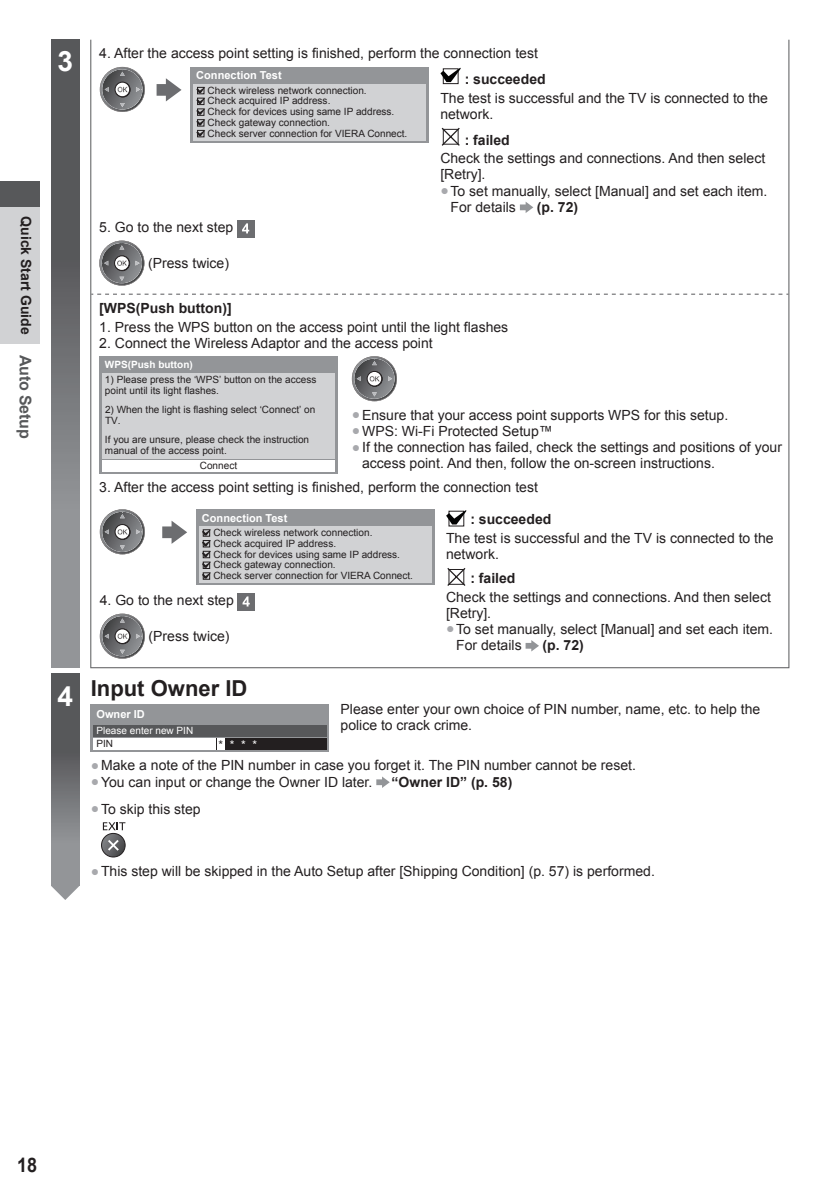
<style>
.page{position:relative;width:840px;height:1191px;background:#fff}
.page>*{position:absolute;margin:0;border:0;box-sizing:border-box;transform-origin:0 0}
.t1{font:700 28px "Arial";color:#fff}
.t2{font:700 22px "Arial";color:#231f20}
.t3{font:700 20px "Arial";color:#231f20;scale:.9 1}
.t4{font:700 16px "Arial";letter-spacing:-.01em;color:#57585a}
.t5{font:14px/16px "Arial";color:#231f20}
.t6{font:700 14px "Arial";color:#231f20}
.t7{font:12px "Arial";color:#fff}
.t8{font:700 11px "Arial";color:#fff}
.t9{font:10px/10.8px "Arial";color:#231f20}
.t10{font:10px "Arial";color:#fff}
.t11{font:700 10px "Arial";color:#fff}
.s1{color:#a8a9ad}
.s2{font-size:28px;color:#fff}
.s3{color:#231f20}
</style>
<div class="page">
<div style="left:0;top:181px;width:40px;height:25px;background:#57585a"></div>
<div style="left:0;top:207px;width:40px;height:136px;background:#d1d2d4"></div>
<svg style="left:51px;top:40px;width:28px;height:627px;background:#727376"></svg>
<svg style="left:90px;top:40px;width:1px;height:18px"></svg>
<hr style="left:90px;top:58px;width:1px;height:154px;background:#57585a">
<svg style="left:90px;top:212px;width:1px;height:20px"></svg>
<hr style="left:90px;top:232px;width:1px;height:62px;background:#57585a">
<hr style="left:90px;top:313px;width:1px;height:35px;background:#57585a">
<svg style="left:90px;top:473px;width:1px;height:19px"></svg>
<hr style="left:90px;top:492px;width:1px;height:175px;background:#57585a">
<svg style="left:788px;top:40px;width:1px;height:18px"></svg>
<hr style="left:788px;top:58px;width:1px;height:154px;background:#57585a">
<svg style="left:788px;top:212px;width:1px;height:20px"></svg>
<hr style="left:788px;top:232px;width:1px;height:62px;background:#57585a">
<hr style="left:90px;top:348px;width:1px;height:53px;background:#57585a">
<hr style="left:90px;top:401px;width:1px;height:72px;background:#57585a">
<hr style="left:788px;top:313px;width:1px;height:35px;background:#57585a">
<hr style="left:788px;top:348px;width:1px;height:53px;background:#57585a">
<hr style="left:788px;top:401px;width:1px;height:72px;background:#57585a">
<svg style="left:788px;top:473px;width:1px;height:19px"></svg>
<hr style="left:788px;top:492px;width:1px;height:175px;background:#57585a">
<hr style="left:90px;top:667px;width:261px;height:1px;background:#57585a">
<hr style="left:351px;top:667px;width:438px;height:1px;background:#57585a">
<svg style="left:90px;top:294px;width:699px;height:19px"></svg>
<svg style="left:100px;top:67px;width:45px;height:45px"></svg>
<svg style="left:156px;top:78px;width:25px;height:23px"></svg>
<div style="left:190px;top:67px;width:239px;height:75px;background:#939598"></div>
<div style="left:193px;top:84px;width:233px;height:57px;background:#d1d2d4"></div>
<div style="left:197px;top:130px;width:7px;height:7px;border:1px solid #231f20"></div>
<svg style="left:196px;top:87px;width:9px;height:49px"></svg>
<div style="left:442px;top:68px;width:16px;height:16px;border:1px solid #231f20"></div>
<svg style="left:440px;top:68px;width:20px;height:14px"></svg>
<svg style="left:441px;top:127px;width:19px;height:19px"></svg>
<div style="left:442px;top:129px;width:16px;height:16px;border:1px solid #231f20"></div>
<svg style="left:519px;top:202px;width:14px;height:11px"></svg>
<div style="left:237px;top:220px;width:17px;height:17px;background:#6c6d70"></div>
<svg style="left:242px;top:223px;width:7px;height:10px"></svg>
<svg style="left:99px;top:241px;width:45px;height:45px"></svg>
<div style="left:99px;top:356px;width:238px;height:117px;background:#939598"></div>
<div style="left:102px;top:373px;width:232px;height:85px;background:#d1d2d4"></div>
<div style="left:102px;top:460px;width:232px;height:12px;background:#fff"></div>
<svg style="left:351px;top:356px;width:46px;height:45px"></svg>
<svg style="left:100px;top:509px;width:45px;height:45px"></svg>
<svg style="left:162px;top:520px;width:25px;height:24px"></svg>
<div style="left:196px;top:509px;width:238px;height:76px;background:#939598"></div>
<div style="left:199px;top:526px;width:232px;height:57px;background:#d1d2d4"></div>
<div style="left:203px;top:572px;width:7px;height:7px;border:1px solid #231f20"></div>
<svg style="left:202px;top:529px;width:9px;height:49px"></svg>
<svg style="left:446px;top:510px;width:20px;height:14px"></svg>
<svg style="left:447px;top:568px;width:19px;height:18px"></svg>
<div style="left:448px;top:569px;width:16px;height:15px;border:1px solid #231f20"></div>
<svg style="left:525px;top:640px;width:13px;height:11px"></svg>
<div style="left:237px;top:593px;width:17px;height:17px;background:#6c6d70"></div>
<svg style="left:242px;top:596px;width:7px;height:10px"></svg>
<svg style="left:100px;top:613px;width:45px;height:45px"></svg>
<svg style="left:51px;top:674px;width:28px;height:212px;background:#707174"></svg>
<div style="left:91px;top:704px;width:238px;height:47px;background:#939598"></div>
<div style="left:94px;top:725px;width:121px;height:12px;background:#57585a"></div>
<div style="left:94px;top:738px;width:121px;height:12px;background:#fff"></div>
<div style="left:215px;top:725px;width:111px;height:12px;background:#57585a"></div>
<div style="left:215px;top:738px;width:111px;height:12px;background:#231f20"></div>
<div style="left:217px;top:738px;width:8px;height:12px;background:#fff"></div>
<svg style="left:376px;top:776px;width:13px;height:12px"></svg>
<svg style="left:101px;top:833px;width:24px;height:24px"></svg>
<div style="left:101px;top:833px;width:24px;height:24px;border:1px solid #231f20;border-radius:50%"></div>
<svg style="left:108px;top:840px;width:11px;height:10px"></svg>
<svg style="left:103px;top:822px;width:22px;height:8px"></svg>
<svg style="left:51px;top:886px;width:28px;height:14px"></svg>
<p class="t6" style="left:34px;top:216px;width:120px;rotate:90deg">Quick Start Guide</p>
<p class="t4" style="left:34px;top:355px;width:85px;rotate:90deg">Auto Setup</p>
<h1 class="t1" style="left:57px;top:46px;width:17px">3</h1>
<p class="t5" style="left:99px;top:46px;width:440px">4. After the access point setting is finished, perform the connection test</p>
<p class="t9" style="left:207px;top:85px;width:201px">Check wireless network connection.<br>Check acquired IP address.<br>Check for devices using same IP address.<br>Check gateway connection.<br>Check server connection for VIERA Connect.</p>
<p class="t8" style="left:196px;top:69px;width:87px">Connection Test</p>
<p class="t6" style="left:464px;top:71px;width:82px">: succeeded</p>
<p class="t5" style="left:440px;top:90px;width:329px">The test is successful and the TV is connected to the network.</p>
<p class="t6" style="left:464px;top:132px;width:47px">: failed</p>
<p class="t5" style="left:440px;top:150px;width:326px">Check the settings and connections. And then select [Retry].</p>
<p class="t5" style="left:450px;top:183px;width:318px;text-indent:-10px"><span class="s1">●</span>To set manually, select [Manual] and set each item.<br>For details</p>
<p class="t6" style="left:536px;top:199px;width:43px">(p. 72)</p>
<p class="t5" style="left:99px;top:219px;width:135px">5. Go to the next step</p>
<p class="t5" style="left:148px;top:255px;width:82px">(Press twice)</p>
<p class="t6" style="left:99px;top:300px;width:134px">[WPS(Push button)]</p>
<p class="t5" style="left:99px;top:319px;width:410px">1. Press the WPS button on the access point until the light flashes</p>
<p class="t5" style="left:99px;top:335px;width:335px">2. Connect the Wireless Adaptor and the access point</p>
<p class="t9" style="left:105px;top:374px;width:213px">1) Please press the ‘WPS’ button on the access point until its light flashes.</p>
<p class="t9" style="left:105px;top:404px;width:212px">2) When the light is flashing select ‘Connect’ on<br>TV.</p>
<p class="t9" style="left:105px;top:434px;width:205px">If you are unsure, please check the instruction manual of the access point.</p>
<p class="t11" style="left:105px;top:359px;width:89px">WPS(Push button)</p>
<p class="t5" style="left:351px;top:407px;width:377px"><span class="s1">●</span>Ensure that your access point supports WPS for this setup.</p>
<p class="t5" style="left:351px;top:423px;width:202px"><span class="s1">●</span>WPS: Wi-Fi Protected Setup™</p>
<p class="t5" style="left:362px;top:439px;width:421px;text-indent:-10px"><span class="s1">●</span>If the connection has failed, check the settings and positions of your access point. And then, follow the on-screen instructions.</p>
<p class="t5" style="left:99px;top:479px;width:440px">3. After the access point setting is finished, perform the connection test</p>
<p class="t9" style="left:213px;top:527px;width:201px">Check wireless network connection.<br>Check acquired IP address.<br>Check for devices using same IP address.<br>Check gateway connection.<br>Check server connection for VIERA Connect.</p>
<p class="t9" style="left:200px;top:460px;width:39px">Connect</p>
<p class="t8" style="left:202px;top:511px;width:87px">Connection Test</p>
<p class="t6" style="left:470px;top:511px;width:82px">: succeeded</p>
<p class="t5" style="left:446px;top:530px;width:329px">The test is successful and the TV is connected to the network.</p>
<p class="t6" style="left:470px;top:570px;width:47px">: failed</p>
<p class="t5" style="left:446px;top:589px;width:326px">Check the settings and connections. And then select [Retry].</p>
<p class="t5" style="left:456px;top:621px;width:318px;text-indent:-10px"><span class="s1">●</span>To set manually, select [Manual] and set each item.<br>For details</p>
<p class="t5" style="left:100px;top:592px;width:135px">4. Go to the next step</p>
<p class="t5" style="left:148px;top:628px;width:82px">(Press twice)</p>
<h2 class="t2" style="left:57px;top:675px;width:191px"><span class="s2">4</span> Input Owner ID</h2>
<p class="t7" style="left:218px;top:738px;width:40px"><span class="s3">*</span> * * *</p>
<p class="t6" style="left:542px;top:637px;width:43px">(p. 72)</p>
<p class="t8" style="left:96px;top:707px;width:50px">Owner ID</p>
<p class="t5" style="left:340px;top:701px;width:421px">Please enter your own choice of PIN number, name, etc. to help the police to crack crime.</p>
<p class="t5" style="left:91px;top:757px;width:546px"><span class="s1">●</span>Make a note of the PIN number in case you forget it. The PIN number cannot be reset.</p>
<p class="t5" style="left:91px;top:773px;width:283px"><span class="s1">●</span>You can input or change the Owner ID later.</p>
<p class="t6" style="left:391px;top:774px;width:122px">“Owner ID” (p. 58)</p>
<p class="t5" style="left:91px;top:801px;width:111px"><span class="s1">●</span>To skip this step</p>
<p class="t10" style="left:96px;top:724px;width:98px">Please enter new PIN</p>
<p class="t9" style="left:96px;top:738px;width:18px">PIN</p>
<p class="t5" style="left:91px;top:863px;width:565px"><span class="s1">●</span>This step will be skipped in the Auto Setup after [Shipping Condition] (p. 57) is performed.</p>
<h3 class="t3" style="left:17px;top:1153px;width:24px">18</h3>
</div>
